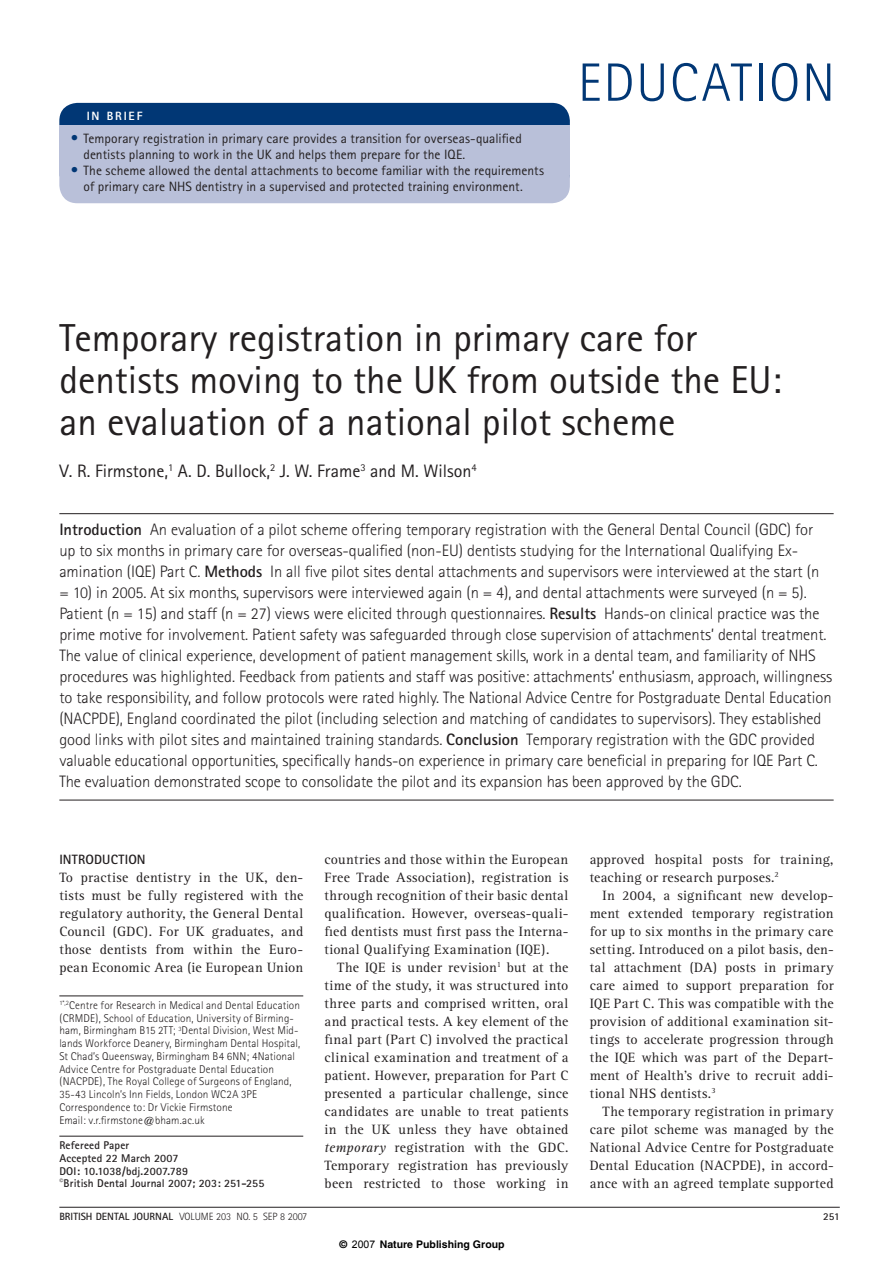
<style>
.page{position:relative;width:893px;height:1263px;background:#fff}
.page>*{position:absolute;margin:0;border:0;box-sizing:border-box;transform-origin:0 0}
.t1{font:300 54px "Rotis Sans Serif";letter-spacing:.035em;color:#013775}
.t2{font:39px/42px "Rotis Sans Serif";color:#231f20}
.t3{font:18px "Rotis Sans Serif";color:#231f20}
.t4{font:300 16.5px/21px "Rotis Sans Serif";color:#231f20}
.t5{font:13.95px/18px "Rotis Serif";letter-spacing:.02em;color:#231f20;text-align:justify}
.t6{font:13.5px/15.8px "Rotis Sans Serif";color:#231f20}
.t7{font:700 13.5px "Rotis Sans Serif";letter-spacing:.01em;color:#231f20}
.t8{font:800 12px "Rotis Sans Serif";letter-spacing:.15em;color:#fff}
.t9{font:300 11.25px/12.8px "Rotis Sans Serif";letter-spacing:.01em;color:#231f20}
.t10{font:700 11.25px/12.8px "Rotis Sans Serif";letter-spacing:.01em;color:#231f20}
.t11{font:300 10.5px "Rotis Sans Serif";color:#231f20}
.t12{font:700 10.5px "Helvetica";color:#000}
.t13{font:700 10.5px "Rotis Sans Serif";color:#231f20}
.s1{font-size:15px;color:#013775}
.s2{font-weight:700}
.s3{font-style:italic}
.s4{font-family:"Arial";font-weight:400}
</style>
<div class="page">
<div style="left:59px;top:103px;width:511px;height:87px;background:#013775;border-radius:18px"></div>
<div style="left:59px;top:126px;width:511px;height:77px;background:#b9c0d9;border-radius:18px"></div>
<div style="left:59px;top:126px;width:511px;height:49px;background:#b9c0d9"></div>
<hr style="left:59px;top:513px;width:774px;height:1px;background:#231f20">
<hr style="left:59px;top:800px;width:774px;height:1px;background:#231f20">
<hr style="left:59px;top:996px;width:244px;height:1px;background:#231f20">
<hr style="left:59px;top:1136px;width:244px;height:1px;background:#231f20">
<hr style="left:59px;top:1207px;width:780px;height:1px;background:#231f20">
<h6 class="t8" style="left:87px;top:111px;width:57px">IN BRIEF</h6>
<p class="t6" style="left:83px;top:132px;width:440px;text-indent:-13px"><span class="s1">•</span> Temporary registration in primary care provides a transition for overseas-qualified dentists planning to work in the UK and helps them prepare for the IQE.</p>
<p class="t6" style="left:83px;top:164px;width:462px;text-indent:-13px"><span class="s1">•</span> The scheme allowed the dental attachments to become familiar with the requirements of primary care NHS dentistry in a supervised and protected training environment.</p>
<h1 class="t1" style="left:578px;top:63px;width:259px">EDUCATION</h1>
<h1 class="t2" style="left:59px;top:321px;width:723px">Temporary registration in primary care for dentists moving to the UK from outside the EU: an evaluation of a national pilot scheme</h1>
<p class="t3" style="left:59px;top:465px;width:419px">V. R. Firmstone,<sup>1</sup> A. D. Bullock,<sup>2</sup> J. W. Frame<sup>3</sup> and M. Wilson<sup>4</sup></p>
<p class="t4" style="left:59px;top:521px;width:774px"><span class="s2">Introduction</span> An evaluation of a pilot scheme offering temporary registration with the General Dental Council (GDC) for up to six months in primary care for overseas-qualified (non-EU) dentists studying for the International Qualifying Ex&shy;amination (IQE) Part C. <span class="s2">Methods</span> In all five pilot sites dental attachments and supervisors were interviewed at the start (n = 10) in 2005. At six months, supervisors were interviewed again (n = 4), and dental attachments were surveyed (n = 5).<br>Patient (n = 15) and staff (n = 27) views were elicited through questionnaires. <span class="s2">Results</span> Hands-on clinical practice was the prime motive for involvement. Patient safety was safeguarded through close supervision of attachments’ dental treatment.<br>The value of clinical experience, development of patient management skills, work in a dental team, and familiarity of NHS procedures was highlighted. Feedback from patients and staff was positive: attachments’ enthusiasm, approach, willingness to take responsibility, and follow protocols were rated highly. The National Advice Centre for Postgraduate Dental Education (NACPDE), England coordinated the pilot (including selection and matching of candidates to supervisors). They established good links with pilot sites and maintained training standards. <span class="s2">Conclusion</span> Temporary registration with the GDC provided valuable educational opportunities, specifically hands-on experience in primary care beneficial in preparing for IQE Part C.<br>The evaluation demonstrated scope to consolidate the pilot and its expansion has been approved by the GDC.</p>
<h5 class="t7" style="left:59px;top:855px;width:88px">INTRODUCTION</h5>
<p class="t5" style="left:59px;top:870px;width:245px">To practise dentistry in the UK, den&shy;tists must be fully registered with the regulatory authority, the General Dental Council (GDC). For UK graduates, and those dentists from within the Euro&shy;pean Economic Area (ie European Union</p>
<p class="t9" style="left:59px;top:1000px;width:242px"><sup>1*,2</sup>Centre for Research in Medical and Dental Education (CRMDE), School of Education, University of Birming&shy;ham, Birmingham B15 2TT; <sup>3</sup>Dental Division, West Mid&shy;lands Workforce Deanery, Birmingham Dental Hospital, St Chad’s Queensway, Birmingham B4 6NN; 4National Advice Centre for Postgraduate Dental Education (NACPDE), The Royal College of Surgeons of England, 35-43 Lincoln’s Inn Fields, London WC2A 3PE Correspondence to: Dr Vickie Firmstone<br>Email: v.r.firmstone@bham.ac.uk</p>
<p class="t10" style="left:59px;top:1140px;width:207px">Refereed Paper<br>Accepted 22 March 2007<br>DOI: 10.1038/bdj.2007.789<br><sup>©</sup>British Dental Journal 2007; 203: 251-255</p>
<p class="t5" style="left:324px;top:852px;width:245px">countries and those within the European Free Trade Association), registration is through recognition of their basic dental qualification. However, overseas-quali&shy;fied dentists must first pass the Interna&shy;tional Qualifying Examination (IQE).</p>
<p class="t5" style="left:324px;top:960px;width:245px;text-indent:13px">The IQE is under revision<sup>1</sup> but at the time of the study, it was structured into three parts and comprised written, oral and practical tests. A key element of the final part (Part C) involved the practical clinical examination and treatment of a patient. However, preparation for Part C presented a particular challenge, since candidates are unable to treat patients in the UK unless they have obtained <span class="s3">temporary</span> registration with the GDC.<br>Temporary registration has previously been restricted to those working in</p>
<p class="t5" style="left:589px;top:852px;width:245px">approved hospital posts for training, teaching or research purposes.<sup>2</sup></p>
<p class="t5" style="left:589px;top:888px;width:245px;text-indent:13px">In 2004, a significant new develop&shy;ment extended temporary registration for up to six months in the primary care setting. Introduced on a pilot basis, den&shy;tal attachment (DA) posts in primary care aimed to support preparation for IQE Part C. This was compatible with the provision of additional examination sit&shy;tings to accelerate progression through the IQE which was part of the Depart&shy;ment of Health’s drive to recruit addi&shy;tional NHS dentists.<sup>3</sup></p>
<p class="t5" style="left:589px;top:1104px;width:245px;text-indent:13px">The temporary registration in primary care pilot scheme was managed by the National Advice Centre for Postgraduate Dental Education (NACPDE), in accord&shy;ance with an agreed template supported</p>
<p class="t11" style="left:59px;top:1213px;width:249px"><span class="s2">BRITISH DENTAL JOURNAL</span> VOLUME 203 NO. 5 SEP 8 2007</p>
<p class="t13" style="left:823px;top:1213px;width:18px">251</p>
<p class="t12" style="left:339px;top:1238px;width:166px">© <span class="s4">2007</span> Nature Publishing Group</p>
</div>
